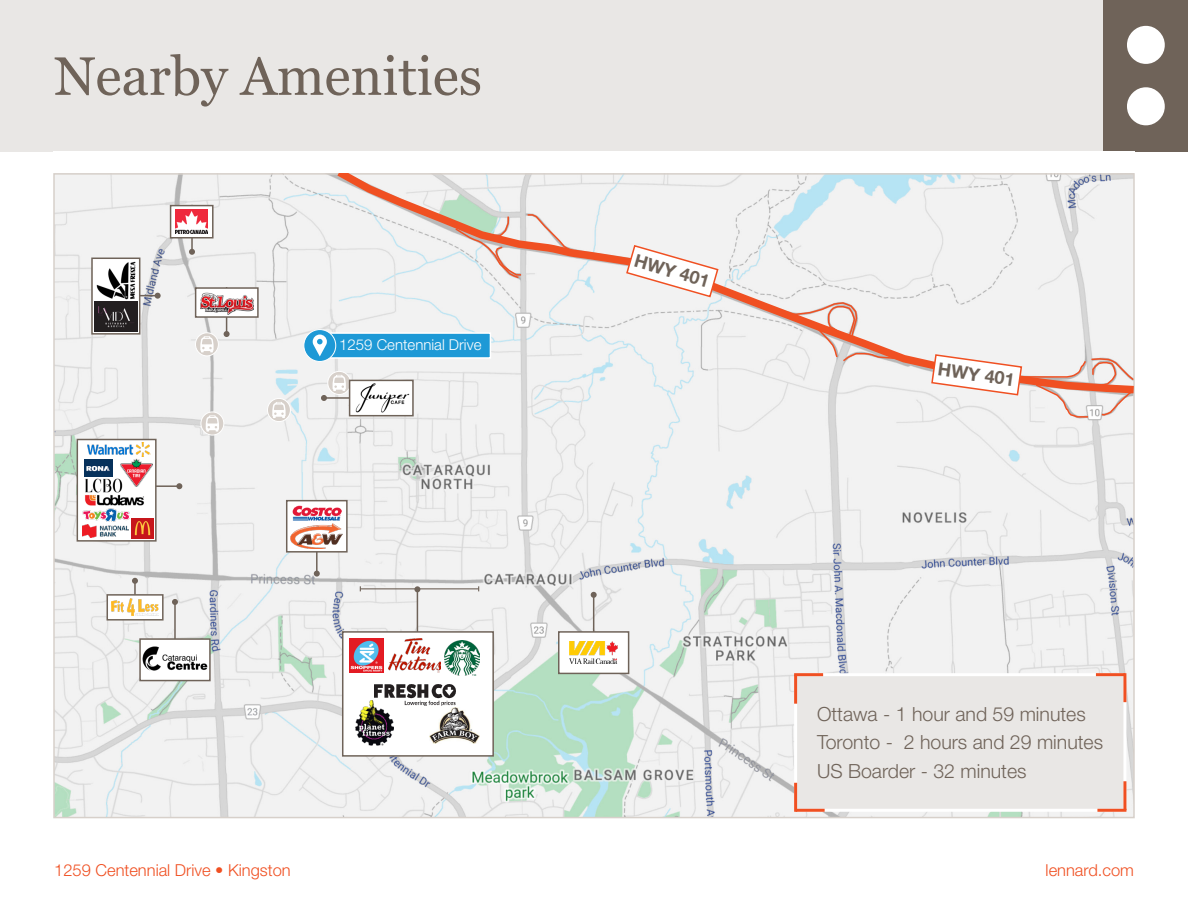
<style>
.page{position:relative;width:1188px;height:918px;background:#fff}
.page>*{position:absolute;margin:0;border:0;box-sizing:border-box;transform-origin:0 0}
.Header_5_-_Georgia_20pt{font:54px "Georgia";color:#6f6359}
.t1{font:300 19.5px "Helvetica Neue LT Std";color:#6f6359}
.t2{font:700 18px "Helvetica Neue LT Std";color:#6f6359}
.Small_Text_9pt{font:300 16.5px "Helvetica Neue LT Std";color:#f05022}
.Paragraph{font:300 16.5px "Helvetica Neue LT Std";color:#f05022}
.t3{font:300 15px "Helvetica Neue LT Std";color:#fff}
</style>
<div class="page">
<div style="left:0;top:0;width:1188px;height:151px;background:#e9e7e5"></div>
<div style="left:1104px;top:0;width:84px;height:151px;background:#6f6359"></div>
<svg style="left:1127px;top:26px;width:38px;height:99px"></svg>
<img style="left:56px;top:176px;width:1076px;height:639px">
<div style="left:304px;top:330px;width:32px;height:31px;background:#1d99d6;border-radius:50%"></div>
<div style="left:303px;top:329px;width:33px;height:33px;border:1px solid #fff;border-radius:50%"></div>
<svg style="left:313px;top:335px;width:14px;height:22px"></svg>
<svg style="left:329px;top:173px;width:806px;height:225px"></svg>
<svg style="left:454px;top:213px;width:134px;height:66px"></svg>
<svg style="left:786px;top:301px;width:113px;height:62px"></svg>
<svg style="left:625px;top:244px;width:94px;height:54px"></svg>
<svg style="left:930px;top:353px;width:205px;height:65px"></svg>
<div style="left:794px;top:673px;width:332px;height:139px;background:#e9e7e5;border:3px solid #fff"></div>
<hr style="left:794px;top:675px;width:3px;height:29px;background:#f05022">
<hr style="left:794px;top:673px;width:29px;height:3px;background:#f05022">
<hr style="left:1123px;top:781px;width:3px;height:29px;background:#f05022">
<hr style="left:1097px;top:809px;width:29px;height:3px;background:#f05022">
<hr style="left:796px;top:809px;width:29px;height:3px;background:#f05022">
<hr style="left:794px;top:783px;width:3px;height:29px;background:#f05022">
<hr style="left:1096px;top:673px;width:29px;height:3px;background:#f05022">
<hr style="left:1123px;top:673px;width:3px;height:29px;background:#f05022">
<hr style="left:593px;top:595px;width:1px;height:47px;background:#6f6359">
<svg style="left:591px;top:592px;width:6px;height:6px"></svg>
<div style="left:558px;top:631px;width:71px;height:43px;background:#fff;border:2px solid #6f6359"></div>
<img style="left:569px;top:642px;width:49px;height:21px">
<hr style="left:174px;top:602px;width:2px;height:47px;background:#6f6359">
<svg style="left:172px;top:599px;width:6px;height:6px"></svg>
<div style="left:139px;top:638px;width:72px;height:43px;background:#fff;border:2px solid #6f6359"></div>
<hr style="left:316px;top:527px;width:2px;height:47px;background:#6f6359">
<svg style="left:314px;top:571px;width:6px;height:6px"></svg>
<div style="left:286px;top:500px;width:62px;height:53px;background:#fff;border:2px solid #6f6359"></div>
<hr style="left:324px;top:397px;width:47px;height:2px;background:#6f6359">
<svg style="left:321px;top:395px;width:6px;height:6px"></svg>
<hr style="left:111px;top:295px;width:47px;height:1px;background:#6f6359">
<svg style="left:155px;top:293px;width:6px;height:6px"></svg>
<hr style="left:132px;top:485px;width:47px;height:2px;background:#6f6359">
<svg style="left:176px;top:483px;width:6px;height:6px"></svg>
<hr style="left:191px;top:205px;width:2px;height:47px;background:#6f6359">
<svg style="left:189px;top:249px;width:6px;height:6px"></svg>
<hr style="left:226px;top:287px;width:1px;height:47px;background:#6f6359">
<svg style="left:224px;top:331px;width:6px;height:6px"></svg>
<div style="left:195px;top:287px;width:64px;height:31px;background:#fff;border:2px solid #6f6359"></div>
<img style="left:143px;top:646px;width:64px;height:24px">
<hr style="left:360px;top:588px;width:119px;height:1px;background:#6f6359">
<hr style="left:417px;top:589px;width:1px;height:65px;background:#6f6359">
<svg style="left:414px;top:586px;width:6px;height:6px"></svg>
<div style="left:342px;top:631px;width:152px;height:126px;background:#fff;border:2px solid #6f6359"></div>
<img style="left:349px;top:638px;width:35px;height:35px">
<img style="left:389px;top:639px;width:52px;height:33px">
<img style="left:355px;top:701px;width:38px;height:45px">
<img style="left:430px;top:708px;width:49px;height:36px">
<img style="left:445px;top:640px;width:34px;height:35px">
<img style="left:374px;top:684px;width:81px;height:21px">
<img style="left:292px;top:505px;width:49px;height:15px">
<img style="left:291px;top:523px;width:52px;height:25px">
<div style="left:170px;top:205px;width:44px;height:33px;background:#fff;border:2px solid #6f6359"></div>
<img style="left:175px;top:210px;width:33px;height:24px">
<img style="left:200px;top:292px;width:53px;height:23px">
<div style="left:77px;top:439px;width:80px;height:103px;background:#fff;border:2px solid #6f6359"></div>
<img style="left:131px;top:518px;width:23px;height:20px">
<img style="left:85px;top:495px;width:59px;height:10px">
<img style="left:120px;top:458px;width:32px;height:29px">
<img style="left:82px;top:508px;width:48px;height:13px">
<img style="left:82px;top:524px;width:47px;height:13px">
<img style="left:84px;top:460px;width:28px;height:16px">
<img style="left:87px;top:442px;width:64px;height:15px">
<img style="left:85px;top:479px;width:38px;height:13px">
<svg style="left:91px;top:258px;width:49px;height:77px"></svg>
<img style="left:94px;top:302px;width:44px;height:29px">
<img style="left:95px;top:260px;width:41px;height:40px">
<hr style="left:134px;top:581px;width:2px;height:21px;background:#6f6359">
<svg style="left:132px;top:578px;width:6px;height:6px"></svg>
<div style="left:107px;top:594px;width:57px;height:27px;background:#fff;border:2px solid #6f6359"></div>
<img style="left:111px;top:599px;width:48px;height:17px">
<svg style="left:201px;top:412px;width:23px;height:23px"></svg>
<div style="left:200px;top:411px;width:24px;height:25px;border:1px solid #fff;border-radius:50%"></div>
<svg style="left:206px;top:415px;width:13px;height:17px"></svg>
<svg style="left:195px;top:333px;width:23px;height:23px"></svg>
<div style="left:195px;top:332px;width:24px;height:24px;border:1px solid #fff;border-radius:50%"></div>
<svg style="left:200px;top:336px;width:14px;height:16px"></svg>
<svg style="left:328px;top:371px;width:23px;height:24px"></svg>
<div style="left:327px;top:371px;width:24px;height:24px;border:1px solid #fff;border-radius:50%"></div>
<svg style="left:333px;top:375px;width:13px;height:16px"></svg>
<svg style="left:267px;top:398px;width:23px;height:24px"></svg>
<div style="left:267px;top:398px;width:24px;height:24px;border:1px solid #fff;border-radius:50%"></div>
<svg style="left:272px;top:402px;width:14px;height:16px"></svg>
<svg style="left:349px;top:380px;width:65px;height:36px"></svg>
<img style="left:351px;top:382px;width:60px;height:32px">
<p class="Header_5_-_Georgia_20pt" style="left:54px;top:44px;width:430px">Nearby Amenities</p>
<p class="t3" style="left:339px;top:335px;width:144px">1259 Centennial Drive</p>
<p class="t2" style="left:638px;top:249px;width:79px;rotate:16deg">HWY 401</p>
<p class="t2" style="left:940px;top:358px;width:79px;rotate:8deg">HWY 401</p>
<p class="t1" style="left:817px;top:702px;width:270px">Ottawa - 1 hour and 59 minutes</p>
<p class="t1" style="left:817px;top:731px;width:288px">Toronto - 2 hours and 29 minutes</p>
<p class="t1" style="left:817px;top:759px;width:211px">US Boarder - 32 minutes</p>
<p class="Small_Text_9pt" style="left:54px;top:860px;width:238px">1259 Centennial Drive • Kingston</p>
<p class="Paragraph" style="left:1046px;top:860px;width:90px">lennard.com</p>
</div>
